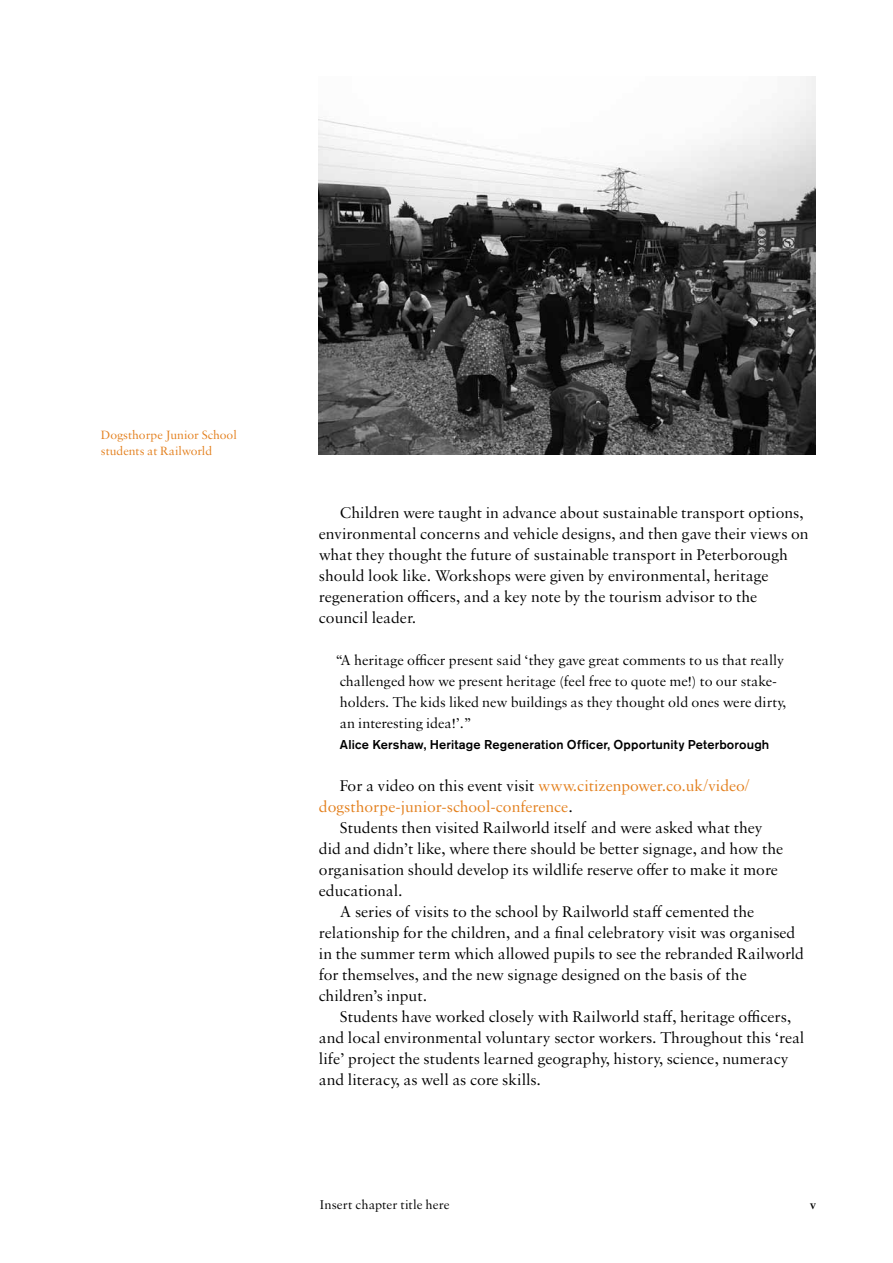
<style>
.page{position:relative;width:893px;height:1263px;background:#fff}
.page>*{position:absolute;margin:0;border:0;box-sizing:border-box;transform-origin:0 0}
.t1{font:16.5px/21px "Sabon MT Std";color:#000}
.t2{font:16.5px/21px "Sabon MT Std";color:#e37f1c}
.t3{font:15px/21px "Sabon MT Std";color:#000}
.t4{font:13.5px "Sabon MT Std";letter-spacing:.005em;color:#000}
.t5{font:600 13.5px "Sabon MT Std";color:#000}
.t6{font:500 12.75px "Akzidenz Grotesk Std";letter-spacing:.015em;color:#000}
.t7{font:12.75px/15.8px "Sabon MT Std";color:#e37f1c}
.s1{color:#000}
</style>
<div class="page">
<img style="left:319px;top:77px;width:496px;height:378px">
<p class="t7" style="left:101px;top:427px;width:137px">Dogsthorpe Junior School students at Railworld</p>
<p class="t1" style="left:319px;top:501px;width:491px;text-indent:21px">Children were taught in advance about sustainable transport options, environmental concerns and vehicle designs, and then gave their views on what they thought the future of sustainable transport in Peterborough should look like. Workshops were given by environmental, heritage regeneration officers, and a key note by the tourism advisor to the council leader.</p>
<p class="t3" style="left:336px;top:649px;width:452px">“A heritage officer present said ‘they gave great comments to us that really challenged how we present heritage (feel free to quote me!) to our stake&shy;holders. The kids liked new buildings as they thought old ones were dirty, an interesting idea!’.”</p>
<p class="t6" style="left:340px;top:736px;width:431px">Alice Kershaw, Heritage Regeneration Officer, Opportunity Peterborough</p>
<p class="t2" style="left:319px;top:774px;width:432px;text-indent:21px"><span class="s1">For a video on this event visit</span> www.citizenpower.co.uk/video/ dogsthorpe-junior-school-conference<span class="s1">.</span></p>
<p class="t1" style="left:340px;top:816px;width:424px">Students then visited Railworld itself and were asked what they</p>
<p class="t1" style="left:319px;top:837px;width:466px">did and didn’t like, where there should be better signage, and how the</p>
<p class="t1" style="left:319px;top:858px;width:460px">organisation should develop its wildlife reserve offer to make it more</p>
<p class="t1" style="left:319px;top:879px;width:85px">educational.</p>
<p class="t1" style="left:340px;top:900px;width:416px">A series of visits to the school by Railworld staff cemented the</p>
<p class="t1" style="left:319px;top:921px;width:478px">relationship for the children, and a final celebratory visit was organised</p>
<p class="t1" style="left:319px;top:942px;width:487px">in the summer term which allowed pupils to see the rebranded Railworld</p>
<p class="t1" style="left:319px;top:963px;width:429px">for themselves, and the new signage designed on the basis of the</p>
<p class="t1" style="left:319px;top:984px;width:110px">children’s input.</p>
<p class="t1" style="left:340px;top:1005px;width:453px">Students have worked closely with Railworld staff, heritage officers,</p>
<p class="t1" style="left:319px;top:1026px;width:487px">and local environmental voluntary sector workers. Throughout this ‘real</p>
<p class="t1" style="left:319px;top:1047px;width:471px">life’ project the students learned geography, history, science, numeracy</p>
<p class="t1" style="left:319px;top:1068px;width:223px">and literacy, as well as core skills.</p>
<p class="t4" style="left:320px;top:1196px;width:131px">Insert chapter title here</p>
<p class="t5" style="left:810px;top:1196px;width:8px">v</p>
</div>
